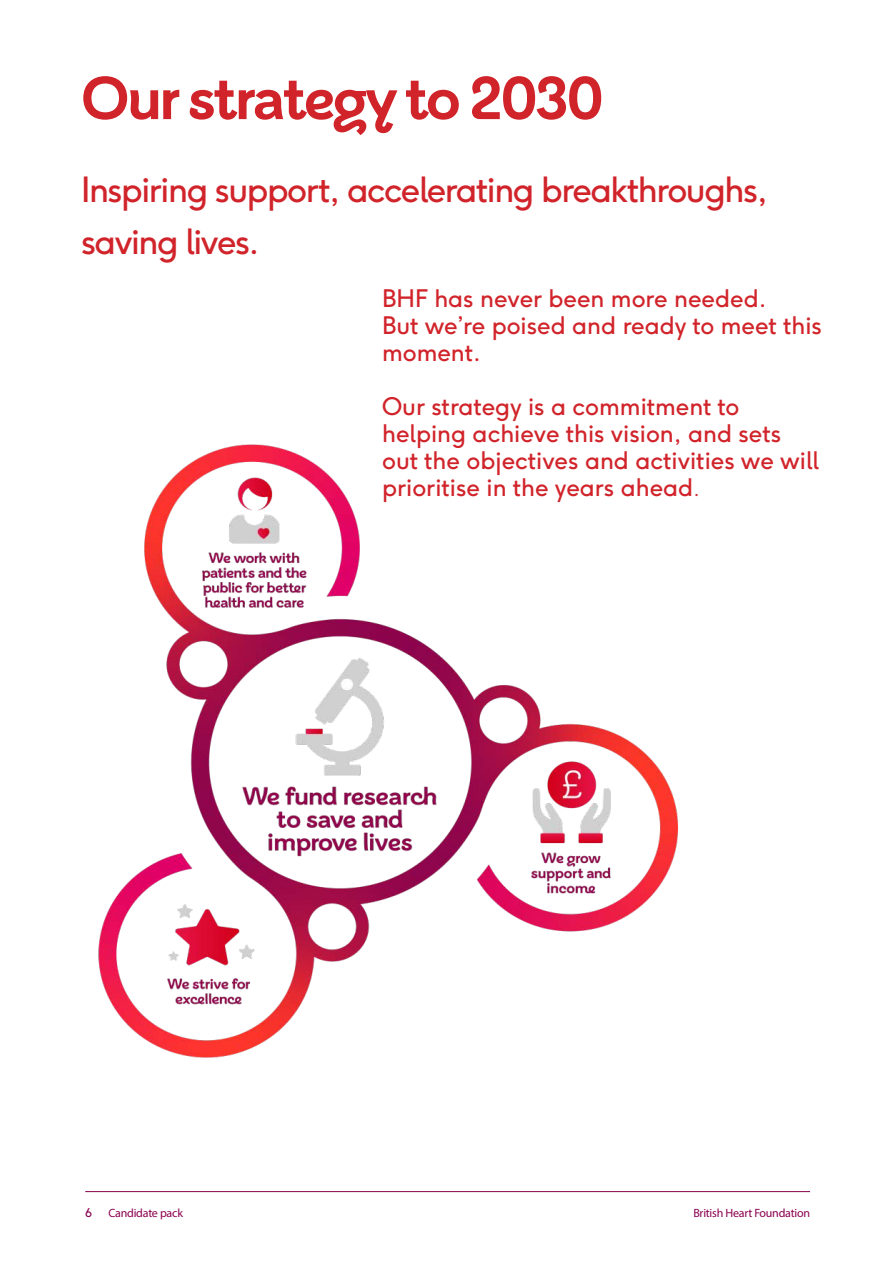
<style>
.page{position:relative;width:893px;height:1263px;background:#fff}
.page>*{position:absolute;margin:0;border:0;box-sizing:border-box;transform-origin:0 0}
.t1{font:700 60px "BHF Beats";letter-spacing:-.04em;color:#d1232a}
.t2{font:34.5px "F37 Ginger";letter-spacing:-.04em;color:#d1232a}
.t3{font:24px/27px "F37 Ginger";color:#d1232a}
.t4{font:12px "Myriad Pro";letter-spacing:-.02em;color:#8b014f}
.t5{font:12px "F37 Ginger";color:#8b014f}
.s1{font-weight:300}
</style>
<div class="page">
<hr style="left:85px;top:1191px;width:725px;height:1px;background:#8b014f">
<img style="left:98px;top:444px;width:581px;height:614px">
<p class="t1" style="left:81px;top:62px;width:524px">Our strategy to 2030</p>
<p class="t2" style="left:81px;top:167px;width:688px">Inspiring support, accelerating breakthroughs,</p>
<p class="t2" style="left:81px;top:220px;width:180px">saving lives.</p>
<p class="t3" style="left:382px;top:285px;width:386px">BHF has never been more needed.</p>
<p class="t3" style="left:382px;top:312px;width:441px">But we’re poised and ready to meet this moment.</p>
<p class="t3" style="left:382px;top:393px;width:438px">Our strategy is a commitment to helping achieve this vision, and sets out the objectives and activities we will prioritise in the years ahead<span class="s1">.</span></p>
<p class="t5" style="left:85px;top:1205px;width:8px">6</p>
<p class="t4" style="left:109px;top:1206px;width:76px">Candidate pack</p>
<p class="t4" style="left:693px;top:1206px;width:118px">British Heart Foundation</p>
</div>
